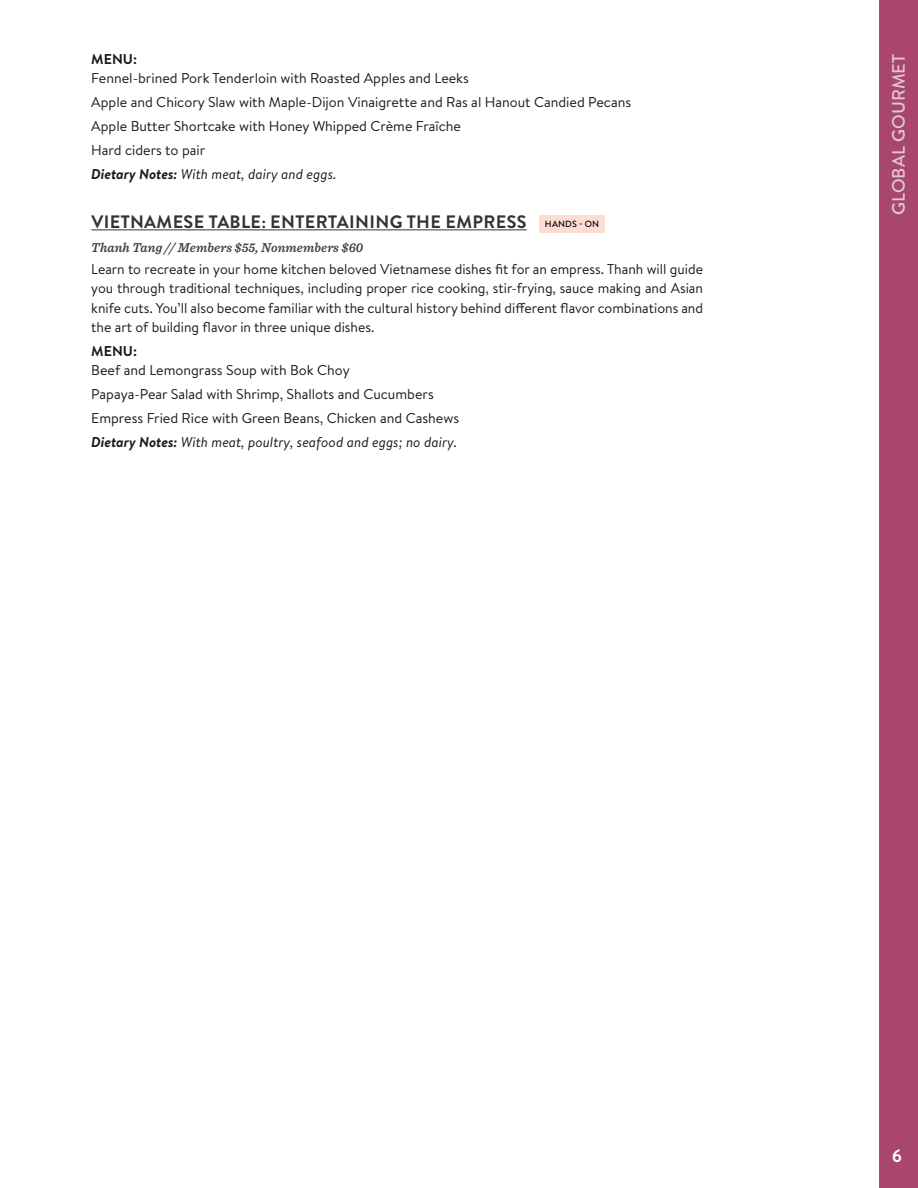
<style>
.page{position:relative;width:918px;height:1188px;background:#fff}
.page>*{position:absolute;margin:0;border:0;box-sizing:border-box;transform-origin:0 0}
.t1{font:700 18px "Brandon Grotesque";letter-spacing:.02em;color:#333}
.t2{font:500 18px "Brandon Grotesque";letter-spacing:.005em;color:#e2c8cf}
.t3{font:700 18px "Brandon Grotesque";color:#fff}
.t4{font:14.25px/23.9px "Brandon Text";color:#1a1a1a}
.t5{font:700 14.25px "Brandon Text";color:#1a1a1a}
.t6{font:italic 600 13.5px "Sentinel";letter-spacing:.01em;color:#404040;scale:.95 1}
.s1{font-weight:700;font-style:italic}
.s2{font-style:italic}
.s3{font-weight:500;font-size:9px;color:#000}
</style>
<div class="page">
<div style="left:879px;top:0;width:39px;height:1188px;background:#a9466e"></div>
<hr style="left:91px;top:229px;width:436px;height:1px;background:#333">
<div style="left:539px;top:215px;width:66px;height:18px;background:#fdddd2"></div>
<p class="t5" style="left:91px;top:49px;width:47px">MENU:</p>
<p class="t4" style="left:91px;top:66px;width:541px">Fennel-brined Pork Tenderloin with Roasted Apples and Leeks<br>Apple and Chicory Slaw with Maple-Dijon Vinaigrette and Ras al Hanout Candied Pecans Apple Butter Shortcake with Honey Whipped Crème Fraîche<br>Hard ciders to pair<br><span class="s1">Dietary Notes:</span> <span class="s2">With meat, dairy and eggs.</span></p>
<p class="t1" style="left:91px;top:209px;width:509px">VIETNAMESE TABLE: ENTERTAINING THE EMPRESS <span class="s3">HANDS - ON</span></p>
<p class="t6" style="left:91px;top:237px;width:288px">Thanh Tang // Members $55, Nonmembers $60</p>
<p class="t4" style="left:91px;top:258px;width:613px;line-height:19.5px;text-align:justify">Learn to recreate in your home kitchen beloved Vietnamese dishes fit for an empress. Thanh will guide you through traditional techniques, including proper rice cooking, stir-frying, sauce making and Asian knife cuts. You’ll also become familiar with the cultural history behind different flavor combinations and the art of building flavor in three unique dishes.</p>
<p class="t5" style="left:91px;top:341px;width:47px">MENU:</p>
<p class="t4" style="left:91px;top:358px;width:369px">Beef and Lemongrass Soup with Bok Choy<br>Papaya-Pear Salad with Shrimp, Shallots and Cucumbers Empress Fried Rice with Green Beans, Chicken and Cashews <span class="s1">Dietary Notes:</span> <span class="s2">With meat, poultry, seafood and eggs; no dairy.</span></p>
<p class="t2" style="left:886px;top:215px;width:163px;rotate:-90deg">GLOBAL GOURMET</p>
<p class="t3" style="left:892px;top:1143px;width:11px">6</p>
</div>
